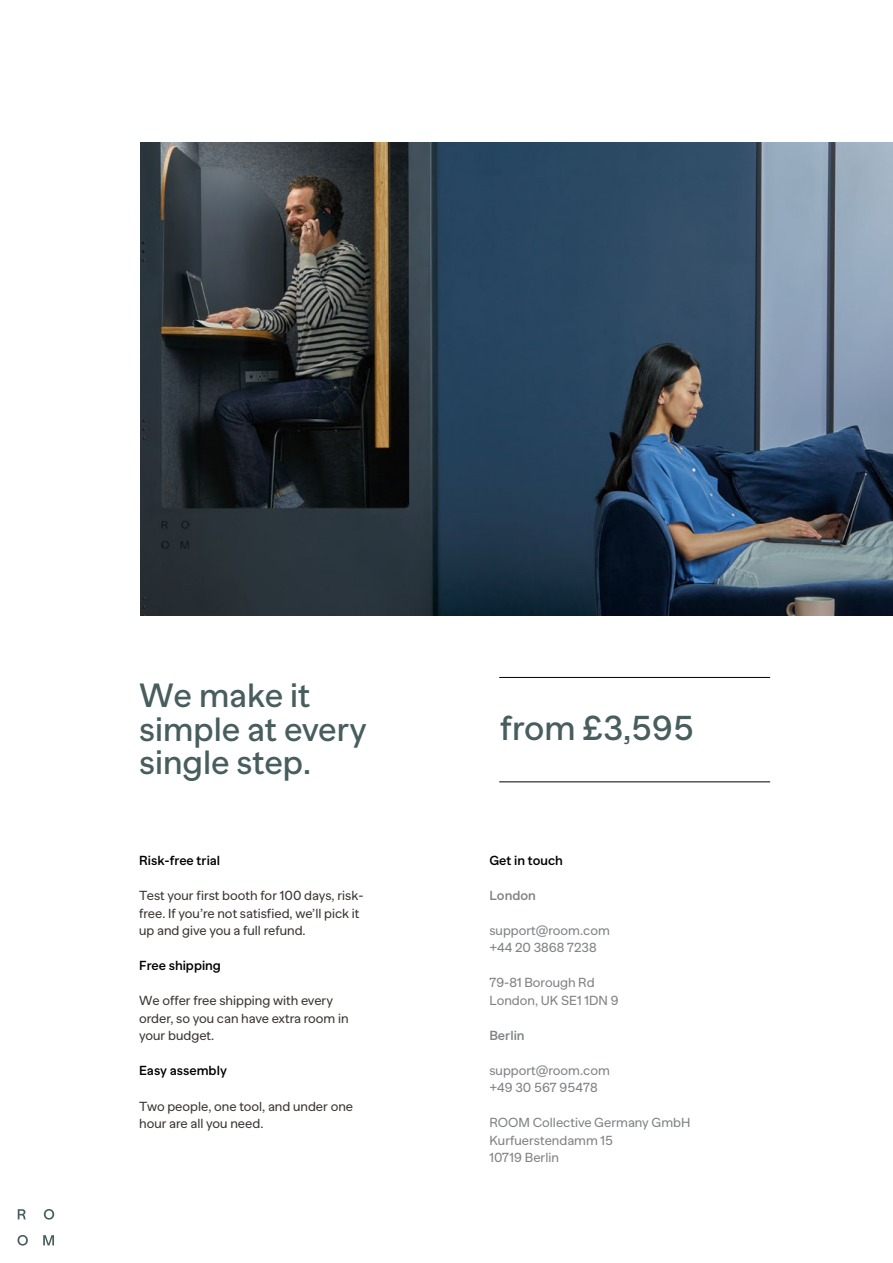
<style>
.page{position:relative;width:893px;height:1263px;background:#fff}
.page>*{position:absolute;margin:0;border:0;box-sizing:border-box;transform-origin:0 0}
.t1{font:500 34.5px "Banana Grotesk";color:#485d5d}
.t2{font:500 33.6px/33.6px "Banana Grotesk";color:#485d5d}
.t3{font:13.2px/17.5px "Banana Grotesk";color:#3c3633}
.t4{font:13.2px/17.5px "Banana Grotesk";color:#808285}
.t5{font:600 13.2px "Banana Grotesk";color:#000}
.t6{font:600 13.2px "Banana Grotesk";color:#808285}
</style>
<div class="page">
<img style="left:140px;top:143px;width:753px;height:472px">
<svg style="left:44px;top:1209px;width:10px;height:10px"></svg>
<svg style="left:18px;top:1209px;width:8px;height:10px"></svg>
<svg style="left:18px;top:1235px;width:10px;height:10px"></svg>
<svg style="left:43px;top:1235px;width:11px;height:10px"></svg>
<hr style="left:499px;top:677px;width:271px;height:1px;background:#000">
<hr style="left:499px;top:781px;width:271px;height:1px;background:#000">
<h2 class="t2" style="left:139px;top:680px;width:229px">We make it simple at every single step.</h2>
<p class="t5" style="left:139px;top:853px;width:83px">Risk-free trial</p>
<p class="t3" style="left:139px;top:887px;width:226px">Test your first booth for 100 days, risk&shy;free. If you’re not satisfied, we’ll pick it up and give you a full refund.</p>
<p class="t5" style="left:139px;top:958px;width:83px">Free shipping</p>
<p class="t3" style="left:139px;top:992px;width:211px">We offer free shipping with every order, so you can have extra room in your budget.</p>
<p class="t5" style="left:139px;top:1063px;width:89px">Easy assembly</p>
<p class="t3" style="left:139px;top:1097px;width:215px">Two people, one tool, and under one hour are all you need.</p>
<h1 class="t1" style="left:500px;top:708px;width:195px">from £3,595</h1>
<p class="t5" style="left:489px;top:852px;width:75px">Get in touch</p>
<p class="t6" style="left:489px;top:887px;width:48px">London</p>
<p class="t4" style="left:489px;top:921px;width:122px">support@room.com +44 20 3868 7238</p>
<p class="t4" style="left:489px;top:974px;width:131px">79-81 Borough Rd<br>London, UK SE1 1DN 9</p>
<p class="t6" style="left:489px;top:1027px;width:37px">Berlin</p>
<p class="t4" style="left:489px;top:1062px;width:122px">support@room.com +49 30 567 95478</p>
<p class="t4" style="left:489px;top:1114px;width:203px">ROOM Collective Germany GmbH<br>Kurfuerstendamm 15<br>10719 Berlin</p>
</div>
